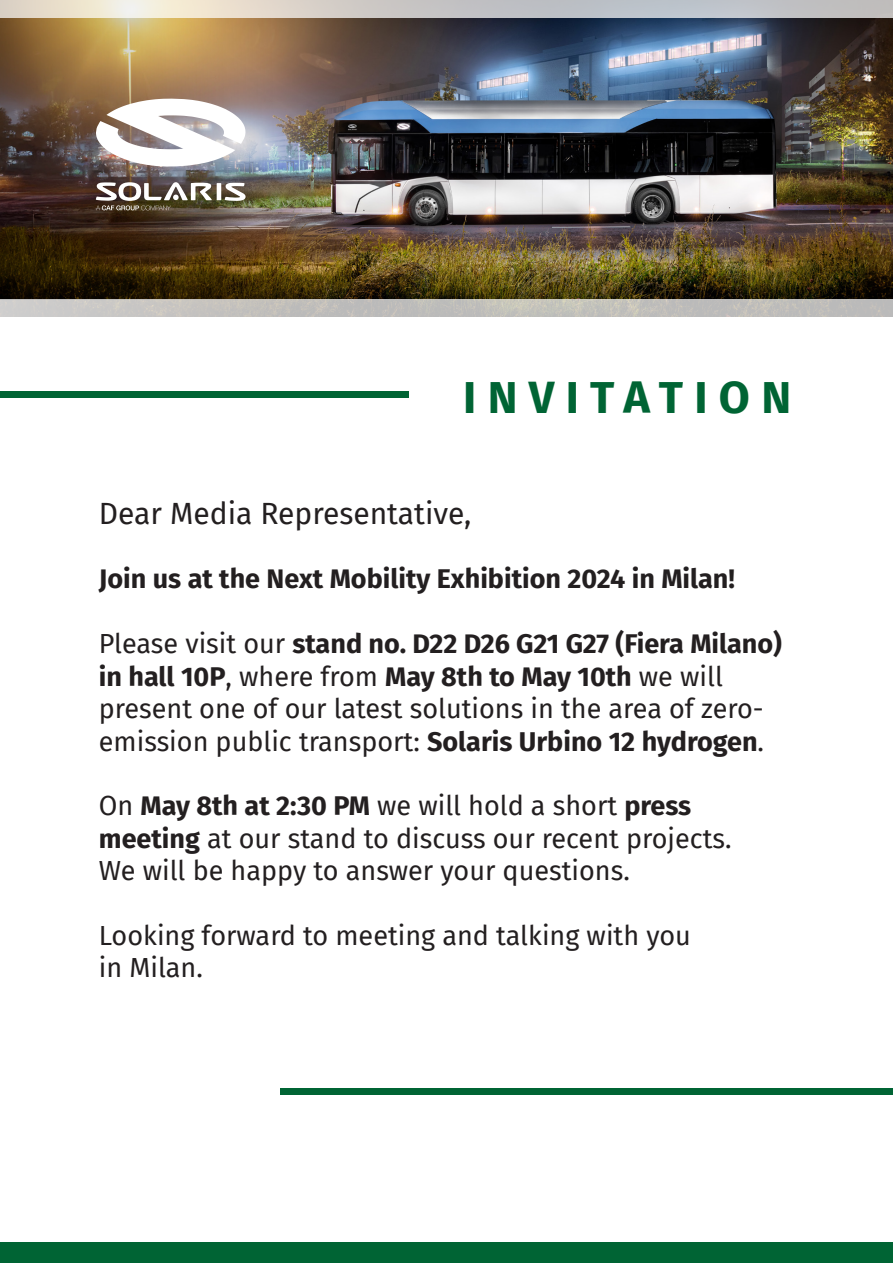
<style>
.page{position:relative;width:893px;height:1263px;background:#fff}
.page>*{position:absolute;margin:0;border:0;box-sizing:border-box;transform-origin:0 0}
.t1{font:700 45px "Fira Sans";letter-spacing:.25em;color:#006434}
.t2{font:30px "Fira Sans";color:#231f20}
.t3{font:27px/32.4px "Fira Sans";color:#231f20}
.t4{font:700 27px "Fira Sans";color:#231f20}
.s1{font-weight:700}
</style>
<div class="page">
<img style="left:0;top:17px;width:893px;height:283px">
<svg style="left:96px;top:99px;width:150px;height:68px"></svg>
<svg style="left:96px;top:182px;width:150px;height:28px"></svg>
<div style="left:0;top:1243px;width:893px;height:20px;background:#006434"></div>
<svg style="left:0;top:300px;width:893px;height:17px;background:#c2c1bd"></svg>
<svg style="left:0;top:0;width:893px;height:17px;background:#cfcdc9"></svg>
<div style="left:0;top:391px;width:408px;height:6px;background:#006434"></div>
<div style="left:281px;top:1089px;width:612px;height:6px;background:#006434"></div>
<p class="t1" style="left:463px;top:359px;width:329px">INVITATION</p>
<p class="t2" style="left:99px;top:490px;width:374px">Dear Media Representative,</p>
<p class="t4" style="left:99px;top:556px;width:638px">Join us at the Next Mobility Exhibition 2024 in Milan!</p>
<p class="t3" style="left:99px;top:627px;width:685px">Please visit our <span class="s1">stand no. D22 D26 G21 G27 (Fiera Milano) in hall 10P</span>, where from <span class="s1">May 8th to May 10th</span> we will present one of our latest solutions in the area of zero&shy;emission public transport: <span class="s1">Solaris Urbino 12 hydrogen</span>.</p>
<p class="t3" style="left:99px;top:789px;width:634px">On <span class="s1">May 8th at 2:30 PM</span> we will hold a short <span class="s1">press meeting</span> at our stand to discuss our recent projects.<br>We will be happy to answer your questions.</p>
<p class="t3" style="left:99px;top:918px;width:594px">Looking forward to meeting and talking with you in Milan.</p>
</div>
